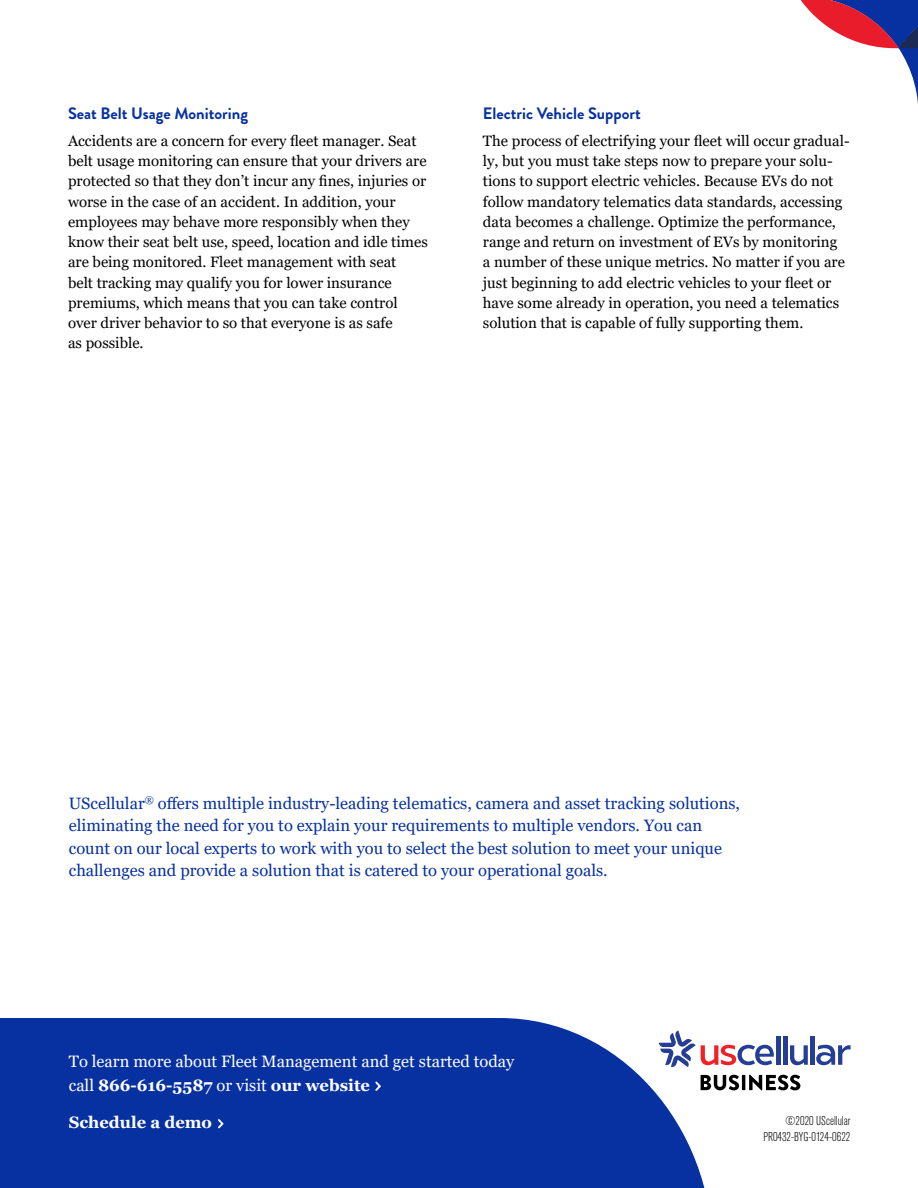
<style>
.page{position:relative;width:918px;height:1188px;background:#fff}
.page>*{position:absolute;margin:0;border:0;box-sizing:border-box;transform-origin:0 0}
.t1{font:16.5px/22.5px "Georgia";color:#0731a1}
.t2{font:16.5px/24px "Georgia";color:#fff}
.t3{font:700 16.5px "Brandon Grotesque";color:#0731a1}
.t4{font:700 16.5px "Georgia";color:#fff}
.t5{font:15px/20.2px "Georgia";color:#000}
.t6{font:300 condensed 12.75px/15.3px "Akzidenz Grotesk Std";color:#000;text-align:right}
.s1{font-weight:700}
</style>
<div class="page">
<div style="left:0;top:1018px;width:708px;height:170px;background:#0731a1"></div>
<svg style="left:374px;top:1080px;width:8px;height:13px"></svg>
<svg style="left:216px;top:1117px;width:9px;height:13px"></svg>
<hr style="left:776px;top:1036px;width:4px;height:29px;background:#243d95">
<div style="left:783px;top:1036px;width:5px;height:29px;background:#243d95"></div>
<hr style="left:810px;top:1036px;width:4px;height:29px;background:#243d95">
<svg style="left:816px;top:1045px;width:35px;height:20px"></svg>
<svg style="left:790px;top:1045px;width:18px;height:20px"></svg>
<svg style="left:659px;top:1030px;width:115px;height:37px"></svg>
<svg style="left:701px;top:1075px;width:38px;height:15px"></svg>
<hr style="left:742px;top:1075px;width:3px;height:15px;background:#000">
<svg style="left:749px;top:1075px;width:51px;height:15px"></svg>
<svg style="left:800px;top:0;width:118px;height:104px"></svg>
<p class="t3" style="left:68px;top:102px;width:181px">Seat Belt Usage Monitoring</p>
<p class="t5" style="left:68px;top:131px;width:361px">Accidents are a concern for every fleet manager. Seat belt usage monitoring can ensure that your drivers are protected so that they don’t incur any fines, injuries or worse in the case of an accident. In addition, your employees may behave more responsibly when they know their seat belt use, speed, location and idle times are being monitored. Fleet management with seat<br>belt tracking may qualify you for lower insurance premiums, which means that you can take control over driver behavior to so that everyone is as safe<br>as possible.</p>
<p class="t3" style="left:483px;top:102px;width:159px">Electric Vehicle Support</p>
<p class="t5" style="left:483px;top:131px;width:368px">The process of electrifying your fleet will occur gradual&shy;ly, but you must take steps now to prepare your solu&shy;tions to support electric vehicles. Because EVs do not follow mandatory telematics data standards, accessing data becomes a challenge. Optimize the performance, range and return on investment of EVs by monitoring<br>a number of these unique metrics. No matter if you are just beginning to add electric vehicles to your fleet or have some already in operation, you need a telematics solution that is capable of fully supporting them.</p>
<p class="t1" style="left:69px;top:792px;width:673px">UScellular<sup>®</sup> offers multiple industry-leading telematics, camera and asset tracking solutions, eliminating the need for you to explain your requirements to multiple vendors. You can count on our local experts to work with you to select the best solution to meet your unique challenges and provide a solution that is catered to your operational goals.</p>
<p class="t2" style="left:69px;top:1050px;width:447px">To learn more about Fleet Management and get started today call <span class="s1">866-616-5587</span> or visit <span class="s1">our website</span></p>
<p class="t4" style="left:69px;top:1112px;width:145px">Schedule a demo</p>
<p class="t6" style="left:763px;top:1114px;width:89px">©2020 UScellular<br>PR0432-BYG-0124-0622</p>
</div>
